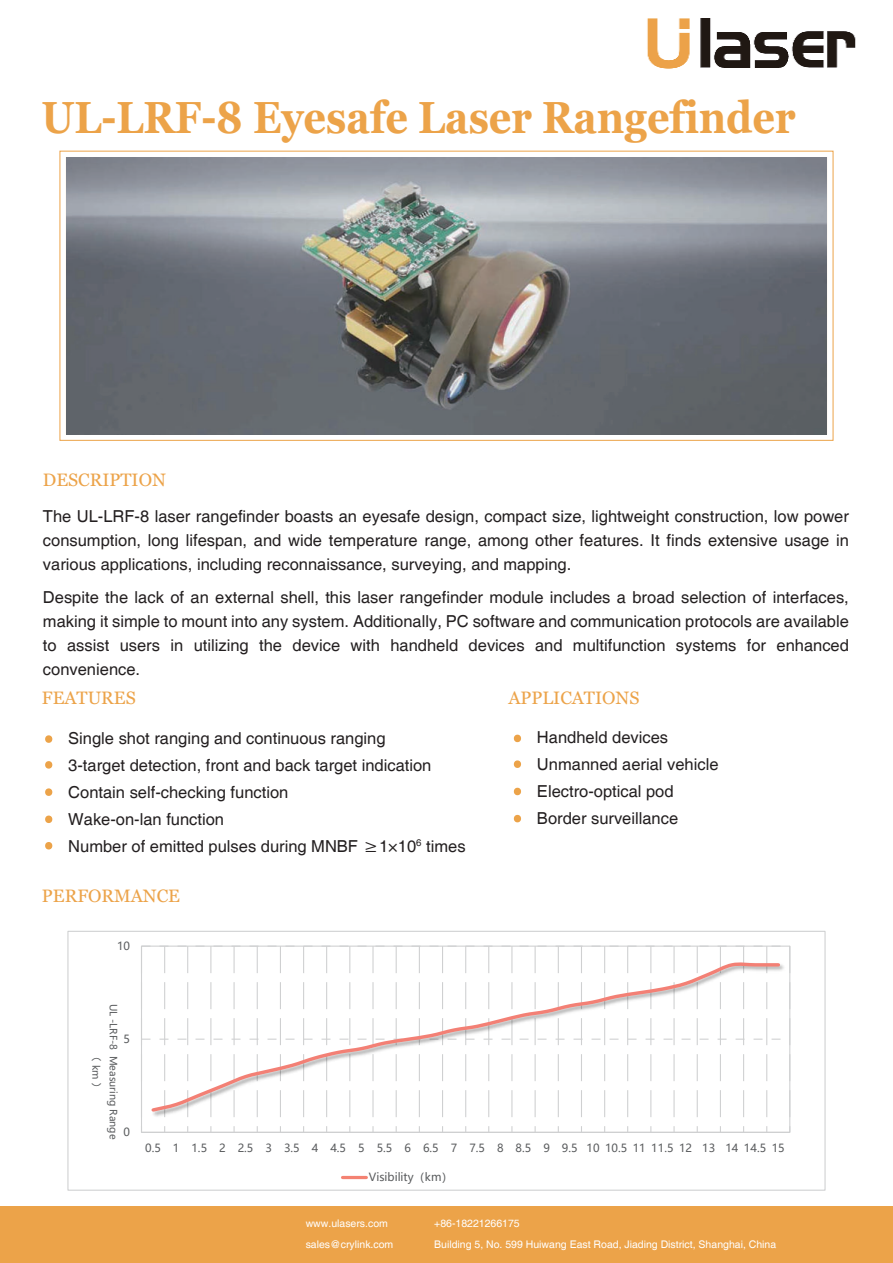
<style>
.page{position:relative;width:893px;height:1263px;background:#fff}
.page>*{position:absolute;margin:0;border:0;box-sizing:border-box;transform-origin:0 0}
.t1{font:700 45px "Georgia";color:#eca349;scale:.88 1}
.t2{font:18px "Georgia";color:#eca349}
.t3{font:16.5px/27px "Helvetica";color:#231f20;text-align:justify}
.t4{font:11.1px "Microsoft Ya Hei";color:#595b5d}
.t5{font:10.5px/21px "Helvetica";color:#fff}
.t6{font:9.9px "Microsoft Ya Hei";color:#595b5d}
</style>
<div class="page">
<svg style="left:45px;top:815px;width:8px;height:8px"></svg>
<svg style="left:45px;top:735px;width:8px;height:8px"></svg>
<svg style="left:45px;top:761px;width:8px;height:8px"></svg>
<svg style="left:45px;top:788px;width:8px;height:8px"></svg>
<img style="left:647px;top:18px;width:209px;height:51px">
<svg style="left:45px;top:842px;width:8px;height:7px"></svg>
<svg style="left:513px;top:815px;width:8px;height:7px"></svg>
<svg style="left:513px;top:735px;width:8px;height:7px"></svg>
<svg style="left:513px;top:760px;width:8px;height:8px"></svg>
<svg style="left:513px;top:788px;width:8px;height:7px"></svg>
<svg style="left:143px;top:947px;width:625px;height:184px"></svg>
<div style="left:141px;top:945px;width:649px;height:188px;border:1px solid #cfd0d1"></div>
<hr style="left:141px;top:1132px;width:649px;height:1px;background:#cfd0d1">
<img style="left:149px;top:965px;width:635px;height:154px">
<svg style="left:149px;top:959px;width:633px;height:155px"></svg>
<hr style="left:343px;top:1176px;width:23px;height:3px;background:#f48272">
<div style="left:67px;top:931px;width:759px;height:260px;border:1px solid #cfd0d1"></div>
<img style="left:66px;top:158px;width:760px;height:277px">
<div style="left:0;top:1207px;width:893px;height:56px;background:#eca349"></div>
<h1 class="t1" style="left:41px;top:99px;width:858px">UL-LRF-8 Eyesafe Laser Rangefinder</h1>
<p class="t2" style="left:43px;top:473px;width:124px">DESCRIPTION</p>
<p class="t3" style="left:43px;top:506px;width:807px;line-height:24px">The UL-LRF-8 laser rangefinder boasts an eyesafe design, compact size, lightweight construction, low power consumption, long lifespan, and wide temperature range, among other features. It finds extensive usage in various applications, including reconnaissance, surveying, and mapping.</p>
<p class="t3" style="left:43px;top:587px;width:807px;line-height:24px">Despite the lack of an external shell, this laser rangefinder module includes a broad selection of interfaces, making it simple to mount into any system. Additionally, PC software and communication protocols are available to assist users in utilizing the device with handheld devices and multifunction systems for enhanced convenience.</p>
<p class="t2" style="left:42px;top:690px;width:95px">FEATURES</p>
<p class="t2" style="left:508px;top:690px;width:133px">APPLICATIONS</p>
<p class="t3" style="left:68px;top:726px;width:399px;text-align:left">Single shot ranging and continuous ranging<br>3-target detection, front and back target indication Contain self-checking function<br>Wake-on-lan function<br>Number of emitted pulses during MNBF ≥1×10<sup>6</sup> times</p>
<p class="t3" style="left:537px;top:725px;width:183px;text-align:left">Handheld devices<br>Unmanned aerial vehicle<br>Electro-optical pod<br>Border surveillance</p>
<p class="t2" style="left:42px;top:888px;width:140px">PERFORMANCE</p>
<p class="t4" style="left:117px;top:941px;width:15px">10</p>
<p class="t6" style="left:118px;top:1003px;width:137px;rotate:90deg">UL -LRF-8 Measuring Range</p>
<p class="t4" style="left:124px;top:1034px;width:8px">5</p>
<p class="t6" style="left:91px;top:1051px;width:16px">︵</p>
<p class="t6" style="left:100px;top:1065px;width:16px;rotate:90deg">km</p>
<p class="t6" style="left:91px;top:1079px;width:16px">︶</p>
<p class="t4" style="left:124px;top:1127px;width:8px">0</p>
<p class="t4" style="left:145px;top:1143px;width:641px">0.5 1 1.5 2 2.5 3 3.5 4 4.5 5 5.5 6 6.5 7 7.5 8 8.5 9 9.5 10 10.5 11 11.5 12 13 14 14.5 15</p>
<p class="t4" style="left:369px;top:1172px;width:85px">Visibility（km）</p>
<p class="t5" style="left:306px;top:1214px;width:89px">www.ulasers.com sales@crylink.com</p>
<p class="t5" style="left:434px;top:1213px;width:344px">+86-18221266175<br>Building 5, No. 599 Huiwang East Road, Jiading District, Shanghai, China</p>
</div>
